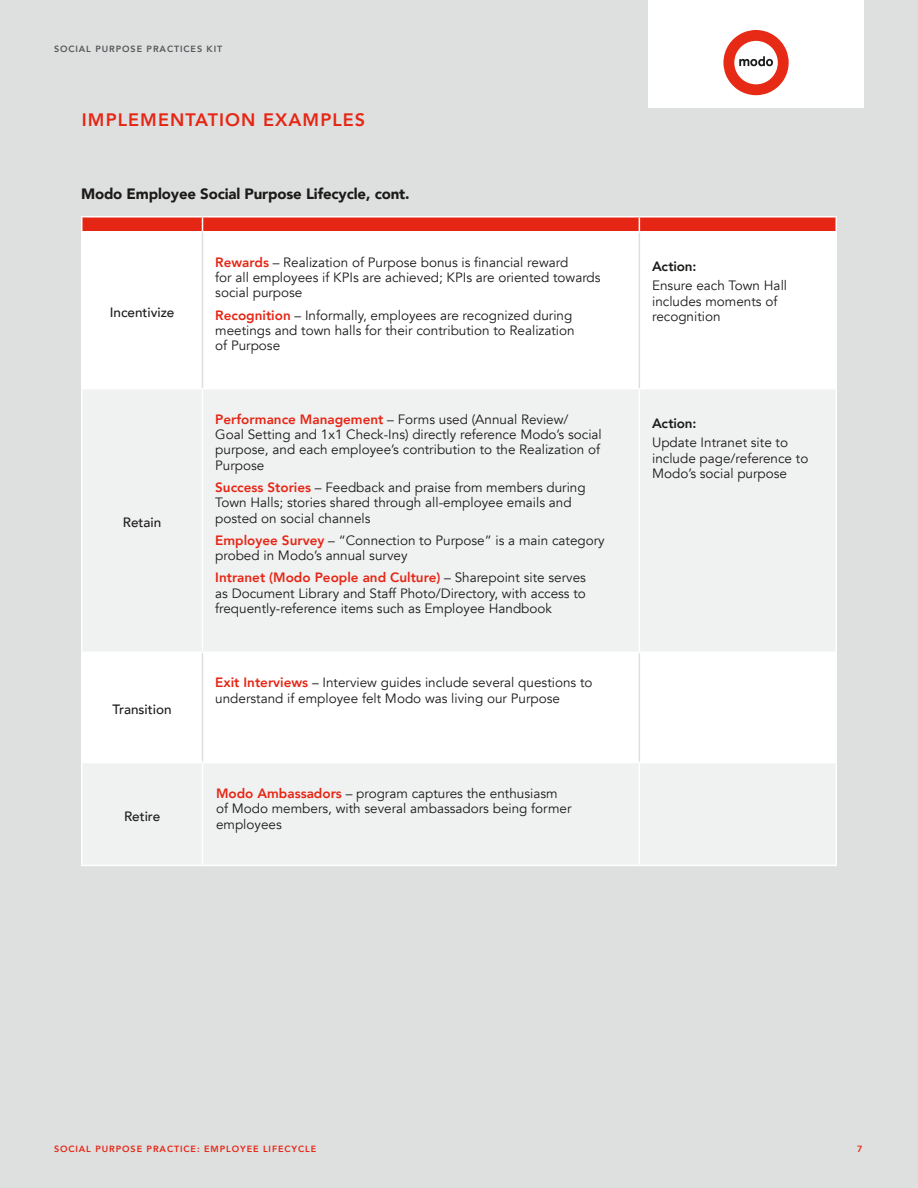
<style>
.page{position:relative;width:918px;height:1188px;background:#dedfdf}
.page>*{position:absolute;margin:0;border:0;box-sizing:border-box;transform-origin:0 0}
.t1{font:800 18px "Avenir";letter-spacing:.06em;color:#e62615}
.Body_Bolded{font:900 15px "Avenir";letter-spacing:-.01em;color:#1c1b1a}
.Table_Copy{font:13.5px/15.3px "Avenir";color:#1c1b1a}
.Table_Copy-2{font:500 13.5px "Avenir";color:#1c1b1a}
.Body_Copy_Bold_Subhe{font:800 13.5px "Avenir";letter-spacing:-.01em;color:#1c1b1a}
.t2{font:800 9px "Avenir";letter-spacing:.1em;color:#e62615}
.t3{font:800 9px "Avenir";letter-spacing:.1em;color:#54575a}
.s1{font-weight:800;color:#e62615}
</style>
<div class="page">
<div style="left:648px;top:0;width:216px;height:108px;background:#fff"></div>
<div style="left:82px;top:233px;width:120px;height:155px;background:#fff"></div>
<div style="left:203px;top:233px;width:633px;height:155px;background:#fff"></div>
<svg style="left:82px;top:390px;width:754px;height:475px;fill:#f0f1f1"></svg>
<hr style="left:81px;top:216px;width:121px;height:2px;background:#fff">
<hr style="left:81px;top:231px;width:121px;height:2px;background:#fff">
<hr style="left:202px;top:216px;width:437px;height:2px;background:#fff">
<hr style="left:639px;top:216px;width:198px;height:2px;background:#fff">
<hr style="left:202px;top:231px;width:437px;height:2px;background:#fff">
<hr style="left:639px;top:231px;width:198px;height:2px;background:#fff">
<svg style="left:81px;top:217px;width:756px;height:15px"></svg>
<hr style="left:202px;top:653px;width:1px;height:109px;background:#dedfdf">
<hr style="left:202px;top:390px;width:1px;height:262px;background:#fff">
<hr style="left:202px;top:763px;width:1px;height:102px;background:#fff">
<hr style="left:81px;top:865px;width:121px;height:1px;background:#fff">
<hr style="left:202px;top:865px;width:437px;height:1px;background:#fff">
<hr style="left:639px;top:865px;width:198px;height:1px;background:#fff">
<hr style="left:81px;top:390px;width:1px;height:262px;background:#fff">
<hr style="left:639px;top:390px;width:1px;height:262px;background:#fff">
<hr style="left:836px;top:390px;width:1px;height:262px;background:#fff">
<hr style="left:81px;top:763px;width:1px;height:102px;background:#fff">
<hr style="left:639px;top:763px;width:1px;height:102px;background:#fff">
<hr style="left:836px;top:763px;width:1px;height:102px;background:#fff">
<hr style="left:639px;top:653px;width:1px;height:109px;background:#dedfdf">
<hr style="left:639px;top:233px;width:1px;height:155px;background:#dedfdf">
<hr style="left:81px;top:233px;width:1px;height:155px;background:#fff">
<hr style="left:836px;top:233px;width:1px;height:155px;background:#fff">
<hr style="left:81px;top:388px;width:121px;height:2px;background:#fff">
<hr style="left:202px;top:388px;width:437px;height:2px;background:#fff">
<hr style="left:639px;top:388px;width:198px;height:2px;background:#fff">
<hr style="left:81px;top:652px;width:121px;height:1px;background:#fff">
<hr style="left:81px;top:653px;width:1px;height:109px;background:#fff">
<hr style="left:202px;top:652px;width:437px;height:1px;background:#fff">
<hr style="left:639px;top:652px;width:198px;height:1px;background:#fff">
<hr style="left:836px;top:653px;width:1px;height:109px;background:#fff">
<hr style="left:81px;top:762px;width:121px;height:1px;background:#fff">
<hr style="left:202px;top:762px;width:437px;height:1px;background:#fff">
<hr style="left:639px;top:762px;width:198px;height:1px;background:#fff">
<svg style="left:723px;top:30px;width:66px;height:65px"></svg>
<p class="t3" style="left:54px;top:42px;width:170px">SOCIAL PURPOSE PRACTICES KIT</p>
<h1 class="t1" style="left:82px;top:106px;width:285px">IMPLEMENTATION EXAMPLES</h1>
<p class="Body_Bolded" style="left:81px;top:181px;width:330px">Modo Employee Social Purpose Lifecycle, cont.</p>
<p class="Table_Copy-2" style="left:110px;top:301px;width:66px">Incentivize</p>
<p class="Table_Copy-2" style="left:123px;top:511px;width:40px">Retain</p>
<p class="Table_Copy-2" style="left:113px;top:698px;width:61px">Transition</p>
<p class="Table_Copy-2" style="left:124px;top:804px;width:38px">Retire</p>
<p class="Table_Copy" style="left:215px;top:255px;width:387px"><span class="s1">Rewards</span> – Realization of Purpose bonus is financial reward<br>for all employees if KPIs are achieved; KPIs are oriented towards social purpose</p>
<p class="Table_Copy" style="left:215px;top:307px;width:361px"><span class="s1">Recognition</span> – Informally, employees are recognized during meetings and town halls for their contribution to Realization of Purpose</p>
<p class="Table_Copy" style="left:215px;top:412px;width:388px"><span class="s1">Performance Management</span> – Forms used (Annual Review/<br>Goal Setting and 1x1 Check-Ins) directly reference Modo’s social purpose, and each employee’s contribution to the Realization of Purpose</p>
<p class="Table_Copy" style="left:215px;top:480px;width:372px"><span class="s1">Success Stories</span> – Feedback and praise from members during<br>Town Halls; stories shared through all-employee emails and posted on social channels</p>
<p class="Table_Copy" style="left:215px;top:533px;width:391px"><span class="s1">Employee Survey</span> – “Connection to Purpose” is a main category probed in Modo’s annual survey</p>
<p class="Table_Copy" style="left:215px;top:570px;width:372px;text-align:justify"><span class="s1">Intranet (Modo People and Culture)</span> – Sharepoint site serves as Document Library and Staff Photo/Directory, with access to frequently-reference items such as Employee Handbook</p>
<p class="Table_Copy" style="left:215px;top:675px;width:379px"><span class="s1">Exit Interviews</span> – Interview guides include several questions to understand if employee felt Modo was living our Purpose</p>
<p class="Table_Copy" style="left:216px;top:786px;width:357px"><span class="s1">Modo Ambassadors</span> – program captures the enthusiasm of Modo members, with several ambassadors being former employees</p>
<p class="Body_Copy_Bold_Subhe" style="left:652px;top:256px;width:46px">Action:</p>
<p class="Table_Copy" style="left:652px;top:278px;width:137px">Ensure each Town Hall includes moments of recognition</p>
<p class="Body_Copy_Bold_Subhe" style="left:652px;top:413px;width:46px">Action:</p>
<p class="Table_Copy" style="left:652px;top:435px;width:158px">Update Intranet site to include page/reference to<br>Modo’s social purpose</p>
<p class="t2" style="left:54px;top:1142px;width:264px">SOCIAL PURPOSE PRACTICE: EMPLOYEE LIFECYCLE</p>
<p class="t2" style="left:857px;top:1142px;width:7px">7</p>
</div>
